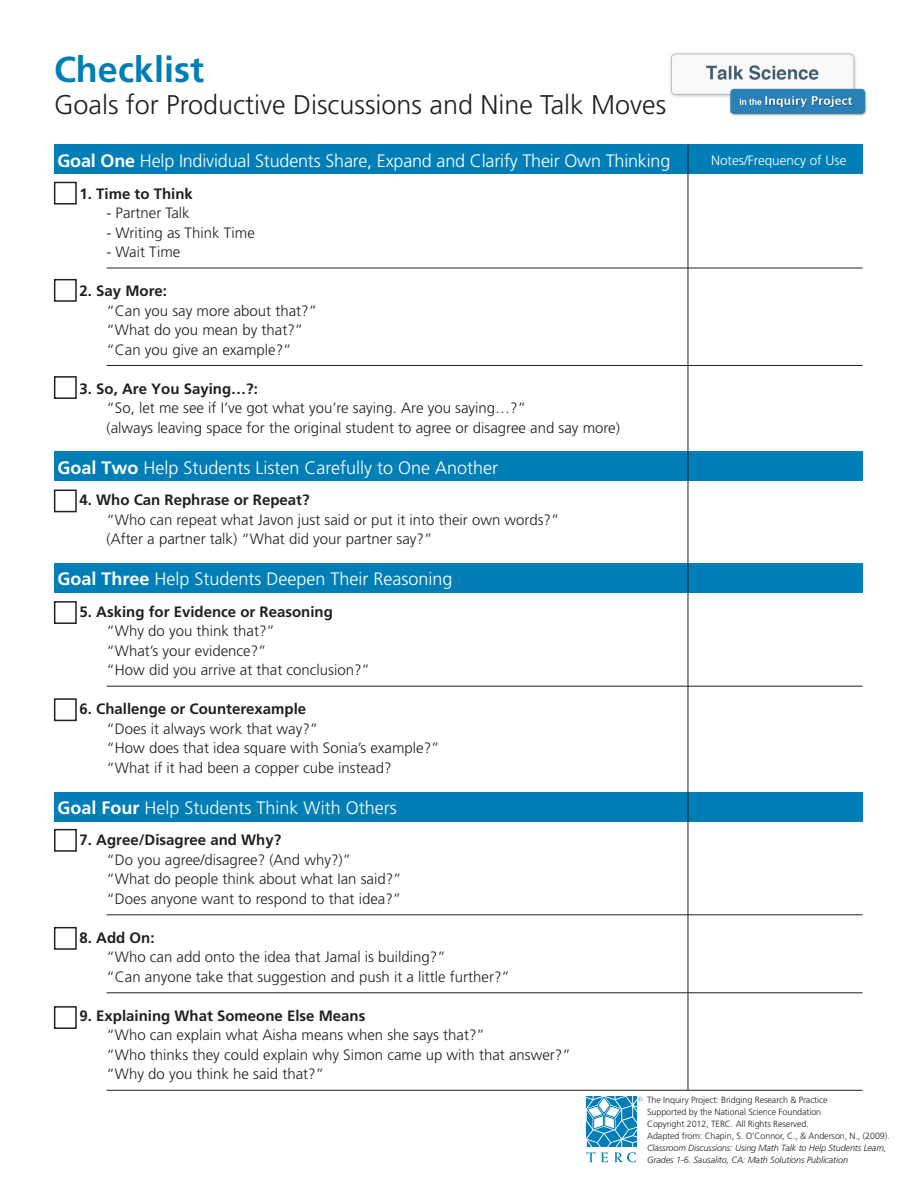
<style>
.page{position:relative;width:918px;height:1188px;background:#fff}
.page>*{position:absolute;margin:0;border:0;box-sizing:border-box;transform-origin:0 0}
.t1{font:700 36px "Frutiger";color:#027eb6}
.t2{font:300 27px "Frutiger";color:#231f20}
.goal{font:300 18px "Frutiger";color:#fff}
._10_point_frutiger_r{font:300 15px "Frutiger";color:#231f20}
._10_point_frutiger_r-2{font:700 15px "Frutiger";color:#231f20}
.last_line{font:300 15px "Frutiger";color:#231f20}
._10_point_frutiger_r-3{font:300 13.5px "Frutiger";color:#fff}
._10_point_frutiger_r-4{font:italic 300 9px/12px "Frutiger";letter-spacing:-.01em;color:#231f20}
._10_point_frutiger_r-5{font:300 9px "Frutiger";letter-spacing:-.01em;color:#231f20}
.s1{font-weight:700}
.s2{font-style:normal}
</style>
<div class="page">
<div style="left:55px;top:145px;width:808px;height:29px;background:#027eb6"></div>
<div style="left:55px;top:452px;width:808px;height:29px;background:#027eb6"></div>
<div style="left:55px;top:563px;width:808px;height:29px;background:#027eb6"></div>
<div style="left:55px;top:792px;width:808px;height:29px;background:#027eb6"></div>
<hr style="left:106px;top:268px;width:756px;height:1px;background:#231f20">
<hr style="left:106px;top:365px;width:756px;height:1px;background:#231f20">
<hr style="left:106px;top:686px;width:756px;height:1px;background:#231f20">
<hr style="left:106px;top:914px;width:756px;height:1px;background:#231f20">
<hr style="left:106px;top:992px;width:756px;height:1px;background:#231f20">
<hr style="left:106px;top:1090px;width:756px;height:1px;background:#231f20">
<img style="left:670px;top:53px;width:197px;height:63px">
<div style="left:54px;top:182px;width:23px;height:23px;border:2px solid #231f20"></div>
<div style="left:54px;top:279px;width:23px;height:23px;border:2px solid #231f20"></div>
<div style="left:54px;top:376px;width:23px;height:23px;border:2px solid #231f20"></div>
<div style="left:54px;top:490px;width:23px;height:22px;border:2px solid #231f20"></div>
<div style="left:54px;top:601px;width:23px;height:23px;border:2px solid #231f20"></div>
<div style="left:54px;top:698px;width:23px;height:23px;border:2px solid #231f20"></div>
<div style="left:54px;top:829px;width:23px;height:23px;border:2px solid #231f20"></div>
<div style="left:54px;top:927px;width:23px;height:23px;border:2px solid #231f20"></div>
<div style="left:54px;top:1006px;width:23px;height:23px;border:2px solid #231f20"></div>
<hr style="left:688px;top:145px;width:1px;height:945px;background:#231f20">
<svg style="left:586px;top:1097px;width:57px;height:65px"></svg>
<p class="t1" style="left:54px;top:48px;width:152px">Checklist</p>
<p class="t2" style="left:54px;top:90px;width:614px">Goals for Productive Discussions and Nine Talk Moves</p>
<p class="goal" style="left:58px;top:151px;width:614px"><span class="s1">Goal One</span> Help Individual Students Share, Expand and Clarify Their Own Thinking</p>
<p class="_10_point_frutiger_r-2" style="left:80px;top:185px;width:115px">1. Time to Think</p>
<p class="_10_point_frutiger_r" style="left:106px;top:204px;width:85px">- Partner Talk</p>
<p class="_10_point_frutiger_r" style="left:106px;top:224px;width:150px">- Writing as Think Time</p>
<p class="_10_point_frutiger_r" style="left:106px;top:243px;width:75px">- Wait Time</p>
<p class="_10_point_frutiger_r-2" style="left:80px;top:282px;width:89px">2. Say More:</p>
<p class="_10_point_frutiger_r" style="left:106px;top:302px;width:212px">“Can you say more about that?”</p>
<p class="_10_point_frutiger_r" style="left:106px;top:321px;width:198px">“What do you mean by that?”</p>
<p class="last_line" style="left:106px;top:341px;width:187px">“Can you give an example?”</p>
<p class="_10_point_frutiger_r-2" style="left:80px;top:380px;width:180px">3. So, Are You Saying…?:</p>
<p class="_10_point_frutiger_r" style="left:106px;top:399px;width:421px">“So, let me see if I’ve got what you’re saying. Are you saying…?”</p>
<p class="_10_point_frutiger_r" style="left:106px;top:419px;width:515px">(always leaving space for the original student to agree or disagree and say more)</p>
<p class="goal" style="left:58px;top:457px;width:442px"><span class="s1">Goal Two</span> Help Students Listen Carefully to One Another</p>
<p class="_10_point_frutiger_r-2" style="left:80px;top:491px;width:232px">4. Who Can Rephrase or Repeat?</p>
<p class="_10_point_frutiger_r" style="left:106px;top:511px;width:454px">“Who can repeat what Javon just said or put it into their own words?”</p>
<p class="_10_point_frutiger_r" style="left:106px;top:531px;width:327px">(After a partner talk) “What did your partner say?”</p>
<p class="goal" style="left:58px;top:569px;width:397px"><span class="s1">Goal Three</span> Help Students Deepen Their Reasoning</p>
<p class="_10_point_frutiger_r-2" style="left:80px;top:603px;width:255px">5. Asking for Evidence or Reasoning</p>
<p class="_10_point_frutiger_r" style="left:106px;top:623px;width:170px">“Why do you think that?”</p>
<p class="_10_point_frutiger_r" style="left:106px;top:642px;width:162px">“What’s your evidence?”</p>
<p class="last_line" style="left:106px;top:662px;width:265px">“How did you arrive at that conclusion?”</p>
<p class="_10_point_frutiger_r-2" style="left:80px;top:700px;width:228px">6. Challenge or Counterexample</p>
<p class="_10_point_frutiger_r" style="left:106px;top:720px;width:213px">“Does it always work that way?”</p>
<p class="_10_point_frutiger_r" style="left:106px;top:740px;width:335px">“How does that idea square with Sonia’s example?”</p>
<p class="_10_point_frutiger_r" style="left:106px;top:759px;width:287px">“What if it had been a copper cube instead?</p>
<p class="goal" style="left:58px;top:798px;width:341px"><span class="s1">Goal Four</span> Help Students Think With Others</p>
<p class="_10_point_frutiger_r-2" style="left:80px;top:831px;width:203px">7. Agree/Disagree and Why?</p>
<p class="_10_point_frutiger_r" style="left:106px;top:851px;width:246px">“Do you agree/disagree? (And why?)”</p>
<p class="_10_point_frutiger_r" style="left:106px;top:871px;width:297px">“What do people think about what Ian said?”</p>
<p class="last_line" style="left:106px;top:890px;width:296px">“Does anyone want to respond to that idea?”</p>
<p class="_10_point_frutiger_r-2" style="left:80px;top:929px;width:77px">8. Add On:</p>
<p class="_10_point_frutiger_r" style="left:106px;top:949px;width:341px">“Who can add onto the idea that Jamal is building?”</p>
<p class="last_line" style="left:106px;top:968px;width:405px">“Can anyone take that suggestion and push it a little further?”</p>
<p class="_10_point_frutiger_r-2" style="left:80px;top:1007px;width:287px">9. Explaining What Someone Else Means</p>
<p class="_10_point_frutiger_r" style="left:106px;top:1027px;width:380px">“Who can explain what Aisha means when she says that?”</p>
<p class="_10_point_frutiger_r" style="left:106px;top:1046px;width:466px">“Who thinks they could explain why Simon came up with that answer?”</p>
<p class="last_line" style="left:106px;top:1066px;width:219px">“Why do you think he said that?”</p>
<p class="_10_point_frutiger_r-5" style="left:647px;top:1095px;width:182px">The Inquiry Project: Bridging Research &amp; Practice</p>
<p class="_10_point_frutiger_r-5" style="left:647px;top:1107px;width:176px">Supported by the National Science Foundation</p>
<p class="_10_point_frutiger_r-5" style="left:647px;top:1119px;width:163px">Copyright 2012, TERC. All Rights Reserved.</p>
<p class="_10_point_frutiger_r-4" style="left:647px;top:1130px;width:244px"><span class="s2">Adapted from: Chapin, S. O’Connor, C., &amp; Anderson, N., (2009).<br></span>Classroom Discussions: Using Math Talk to Help Students Learn,<br>Grades 1-6. Sausalito, CA: Math Solutions Publication</p>
<p class="_10_point_frutiger_r-3" style="left:711px;top:153px;width:137px">Notes/Frequency of Use</p>
</div>
